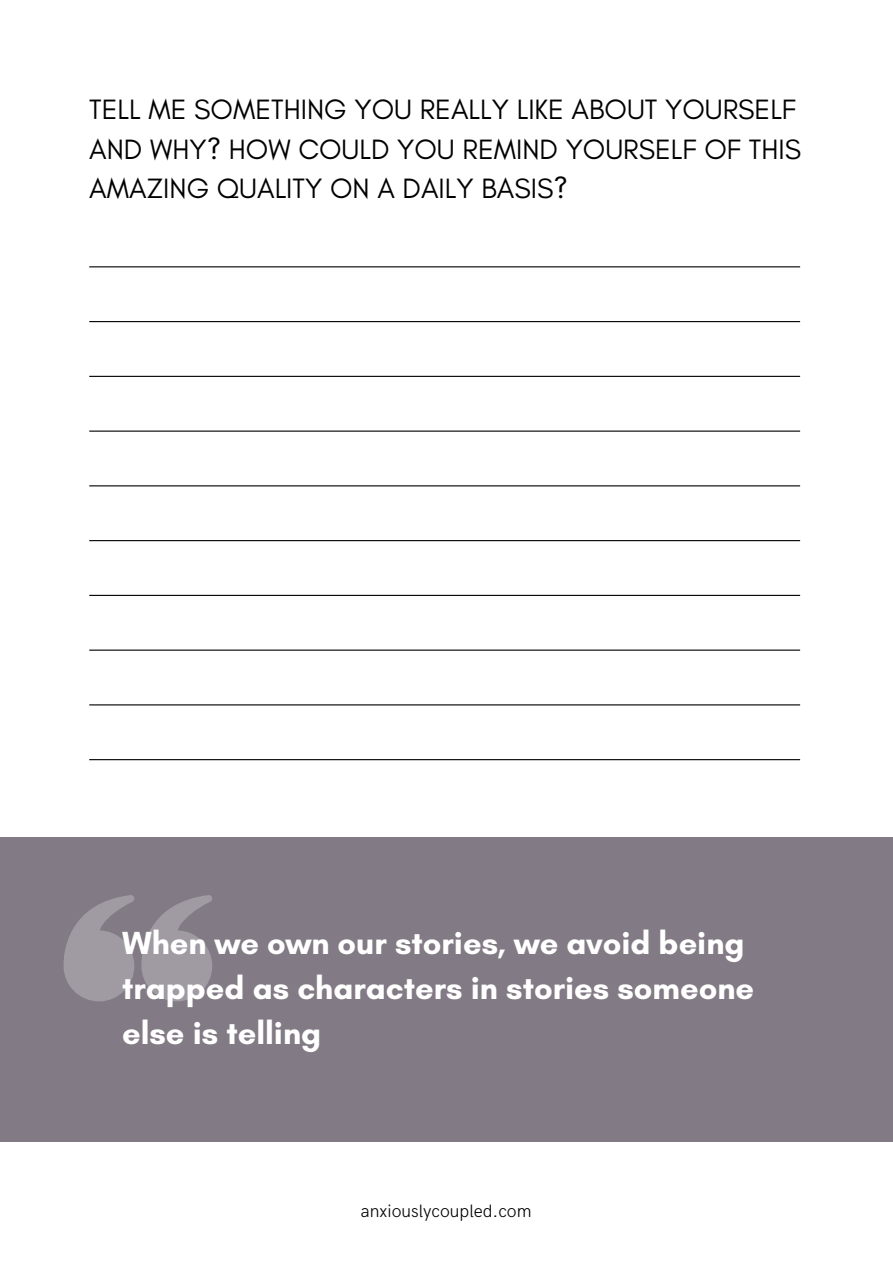
<style>
.page{position:relative;width:893px;height:1264px;background:#fff}
.page>*{position:absolute;margin:0;border:0;box-sizing:border-box;transform-origin:0 0}
.t1{font:700 32.55px/45px "Glacial Indifference";color:#fff}
.t2{font:28.5px/39.3px "Glacial Indifference";color:#000}
.t3{font:300 18px "HK Grotesk";color:#000}
</style>
<div class="page">
<div style="left:0;top:836px;width:892px;height:305px;background:#827a84"></div>
<svg style="left:64px;top:895px;width:148px;height:106px"></svg>
<hr style="left:89px;top:266px;width:711px;height:1px;background:#000">
<hr style="left:89px;top:321px;width:711px;height:1px;background:#000">
<hr style="left:89px;top:376px;width:711px;height:1px;background:#000">
<hr style="left:89px;top:430px;width:711px;height:1px;background:#000">
<hr style="left:89px;top:485px;width:711px;height:1px;background:#000">
<hr style="left:89px;top:540px;width:711px;height:1px;background:#000">
<hr style="left:89px;top:595px;width:711px;height:1px;background:#000">
<hr style="left:89px;top:649px;width:711px;height:1px;background:#000">
<hr style="left:89px;top:704px;width:711px;height:1px;background:#000">
<hr style="left:89px;top:759px;width:711px;height:1px;background:#000">
<p class="t2" style="left:89px;top:89px;width:713px">TELL ME SOMETHING YOU REALLY LIKE ABOUT YOURSELF<br>AND WHY? HOW COULD YOU REMIND YOURSELF OF THIS<br>AMAZING QUALITY ON A DAILY BASIS?</p>
<p class="t1" style="left:122px;top:920px;width:633px">When we own our stories, we avoid being trapped as characters in stories someone else is telling</p>
<p class="t3" style="left:361px;top:1200px;width:172px">anxiouslycoupled.com</p>
</div>
